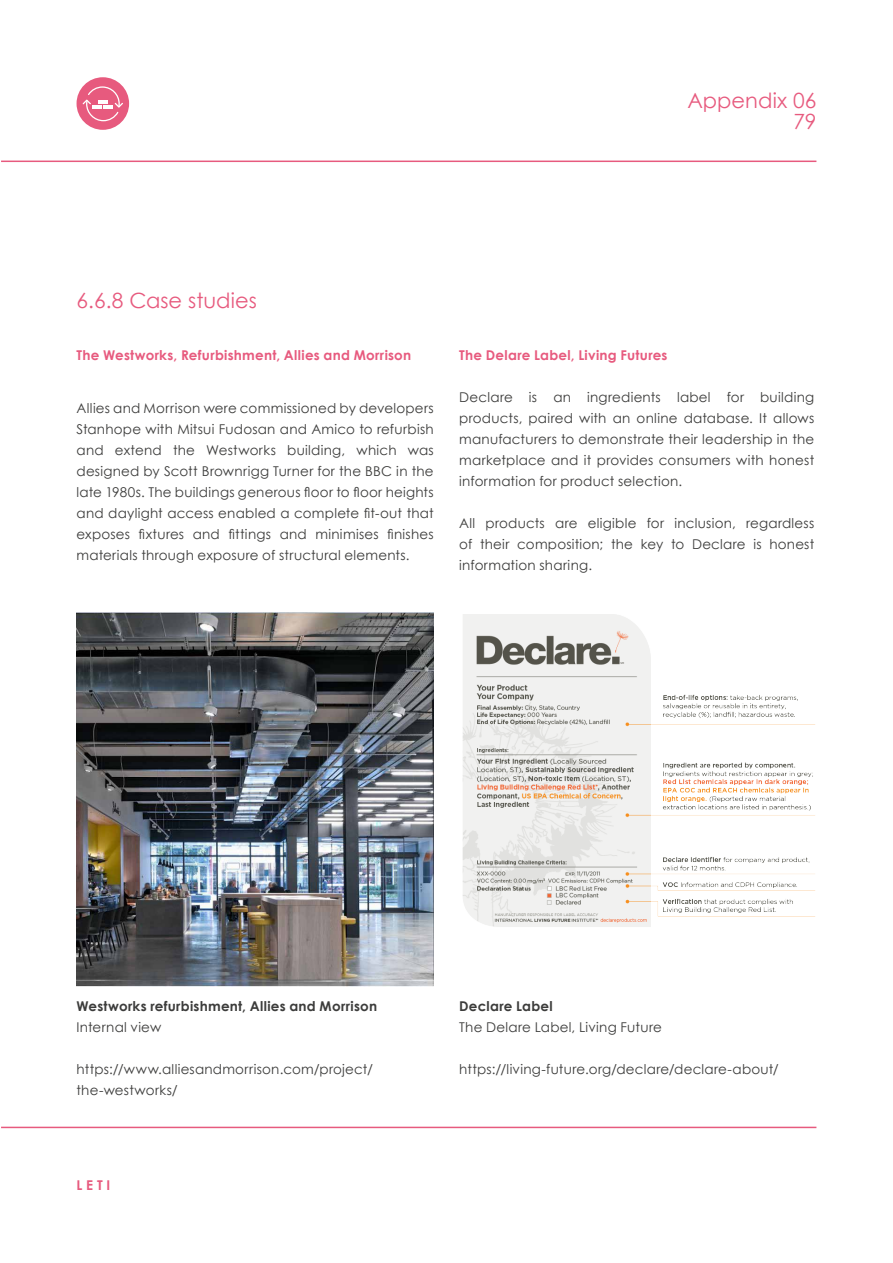
<style>
.page{position:relative;width:893px;height:1263px;background:#fff}
.page>*{position:absolute;margin:0;border:0;box-sizing:border-box;transform-origin:0 0}
.t1{font:21px "Century Gothic";color:#e75a7e}
.t2{font:13.5px/21px "Century Gothic";letter-spacing:.015em;color:#3c3c3b;text-align:justify}
.t3{font:700 13.5px "Century Gothic";letter-spacing:.02em;color:#e75a7e}
.t4{font:700 13.5px "Century Gothic";letter-spacing:.02em;color:#3c3c3b}
</style>
<div class="page">
<img style="left:77px;top:612px;width:357px;height:374px">
<img style="left:462px;top:614px;width:353px;height:313px">
<hr style="left:1px;top:161px;width:815px;height:1px;background:#e75a7e">
<hr style="left:1px;top:1127px;width:815px;height:1px;background:#e75a7e">
<div style="left:77px;top:77px;width:52px;height:53px;background:#e75a7e;border-radius:50%"></div>
<svg style="left:81px;top:86px;width:43px;height:36px"></svg>
<h1 class="t1" style="left:687px;top:86px;width:131px">Appendix 06</h1>
<h1 class="t1" style="left:793px;top:107px;width:24px">79</h1>
<h1 class="t1" style="left:77px;top:285px;width:182px">6.6.8 Case studies</h1>
<p class="t3" style="left:77px;top:345px;width:336px">The Westworks, Refurbishment, Allies and Morrison</p>
<p class="t2" style="left:77px;top:397px;width:359px">Allies and Morrison were commissioned by developers Stanhope with Mitsui Fudosan and Amico to refurbish and extend the Westworks building, which was designed by Scott Brownrigg Turner for the BBC in the late 1980s. The buildings generous floor to floor heights and daylight access enabled a complete fit-out that exposes fixtures and fittings and minimises finishes materials through exposure of structural elements.</p>
<p class="t3" style="left:459px;top:345px;width:210px">The Delare Label, Living Futures</p>
<p class="t2" style="left:459px;top:386px;width:357px">Declare is an ingredients label for building products, paired with an online database. It allows manufacturers to demonstrate their leadership in the marketplace and it provides consumers with honest information for product selection.</p>
<p class="t2" style="left:459px;top:512px;width:357px">All products are eligible for inclusion, regardless of their composition; the key to Declare is honest information sharing.</p>
<p class="t4" style="left:77px;top:996px;width:302px">Westworks refurbishment, Allies and Morrison</p>
<p class="t2" style="left:77px;top:1016px;width:86px">Internal view</p>
<p class="t2" style="left:77px;top:1058px;width:298px">https://www.alliesandmorrison.com/project/ the-westworks/</p>
<p class="t3" style="left:77px;top:1174px;width:35px">L E T I</p>
<p class="t4" style="left:459px;top:996px;width:95px">Declare Label</p>
<p class="t2" style="left:459px;top:1016px;width:204px">The Delare Label, Living Future</p>
<p class="t2" style="left:459px;top:1058px;width:321px">https://living-future.org/declare/declare-about/</p>
</div>
